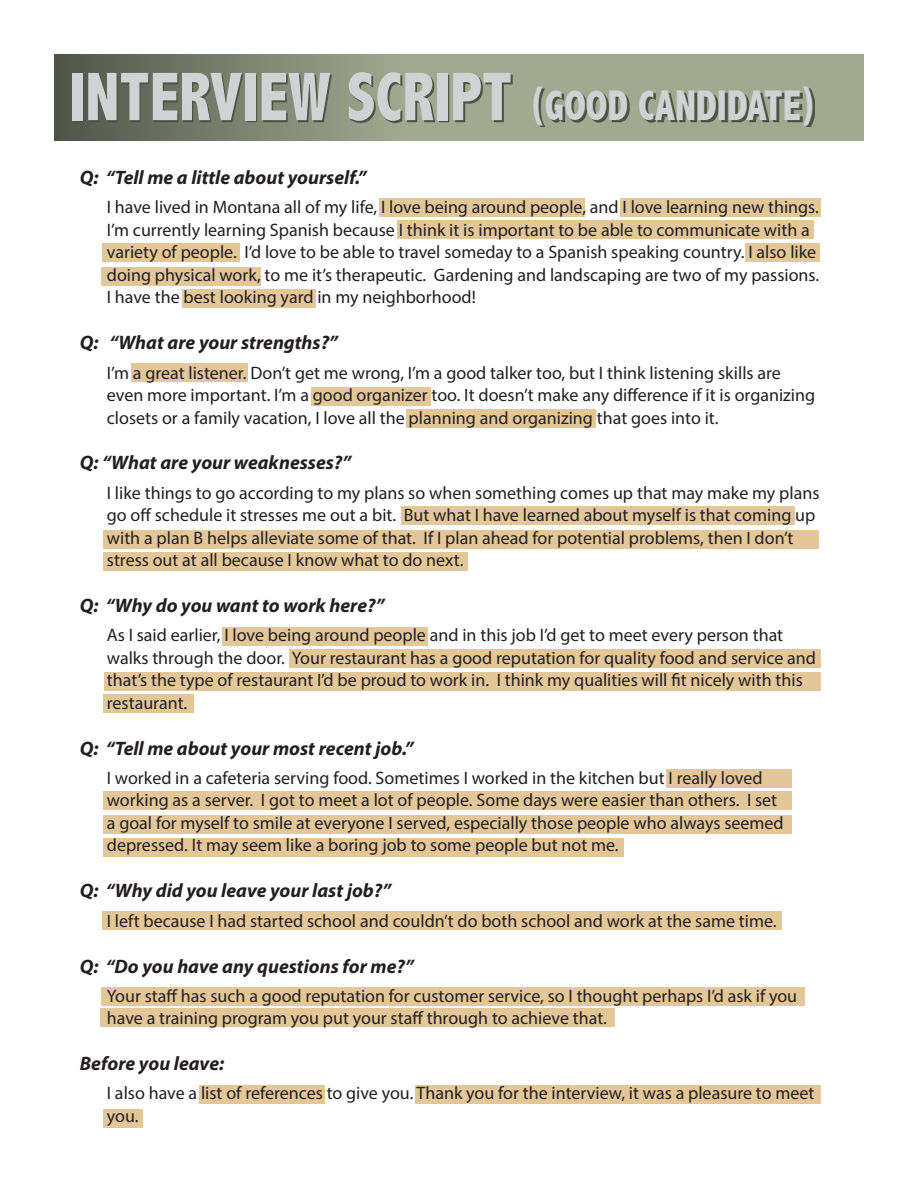
<style>
.page{position:relative;width:918px;height:1188px;background:#fff}
.page>*{position:absolute;margin:0;border:0;box-sizing:border-box;transform-origin:0 0}
.t1{font:800 condensed 69.3px "Abadi";color:#d1d2d4;scale:.91 1}
.Questions{font:italic 700 19.5px "Myriad Pro";color:#231f20}
.Answers{font:18px/22.5px "Myriad Pro";color:#231f20}
.s1{font-size:42.9px}
</style>
<div class="page">
<div style="left:103px;top:1109px;width:39px;height:19px;background:#e3c799"></div>
<div style="left:415px;top:1085px;width:405px;height:19px;background:#e3c799"></div>
<div style="left:199px;top:1085px;width:126px;height:19px;background:#e3c799"></div>
<div style="left:101px;top:1008px;width:514px;height:19px;background:#e3c799"></div>
<div style="left:101px;top:987px;width:703px;height:18px;background:#e3c799"></div>
<div style="left:103px;top:911px;width:679px;height:19px;background:#e3c799"></div>
<div style="left:103px;top:838px;width:520px;height:19px;background:#e3c799"></div>
<div style="left:103px;top:815px;width:688px;height:19px;background:#e3c799"></div>
<div style="left:103px;top:791px;width:688px;height:19px;background:#e3c799"></div>
<div style="left:666px;top:770px;width:125px;height:18px;background:#e3c799"></div>
<div style="left:103px;top:694px;width:91px;height:19px;background:#e3c799"></div>
<div style="left:104px;top:672px;width:716px;height:19px;background:#e3c799"></div>
<div style="left:289px;top:649px;width:531px;height:19px;background:#e3c799"></div>
<div style="left:222px;top:627px;width:206px;height:18px;background:#e3c799"></div>
<div style="left:103px;top:530px;width:715px;height:18px;background:#e3c799"></div>
<div style="left:103px;top:552px;width:364px;height:19px;background:#e3c799"></div>
<div style="left:401px;top:506px;width:393px;height:19px;background:#e3c799"></div>
<div style="left:406px;top:409px;width:190px;height:19px;background:#e3c799"></div>
<div style="left:311px;top:387px;width:120px;height:19px;background:#e3c799"></div>
<div style="left:131px;top:363px;width:116px;height:19px;background:#e3c799"></div>
<div style="left:182px;top:289px;width:134px;height:19px;background:#e3c799"></div>
<div style="left:102px;top:267px;width:159px;height:18px;background:#e3c799"></div>
<div style="left:746px;top:243px;width:74px;height:19px;background:#e3c799"></div>
<div style="left:103px;top:243px;width:137px;height:19px;background:#e3c799"></div>
<div style="left:398px;top:220px;width:416px;height:19px;background:#e3c799"></div>
<div style="left:379px;top:198px;width:206px;height:19px;background:#e3c799"></div>
<div style="left:620px;top:198px;width:200px;height:19px;background:#e3c799"></div>
<svg style="left:54px;top:54px;width:810px;height:87px;background:#8e967f"></svg>
<svg style="left:74px;top:74px;width:741px;height:53px;background:#757b69"></svg>
<p class="t1" style="left:69px;top:57px;width:824px">INTERVIEW SCRIPT <span class="s1">(GOOD CANDIDATE)</span></p>
<p class="Questions" style="left:80px;top:165px;width:288px">Q: “Tell me a little about yourself.”</p>
<p class="Answers" style="left:107px;top:196px;width:714px">I have lived in Montana all of my life, I love being around people, and I love learning new things.<br>I’m currently learning Spanish because I think it is important to be able to communicate with a variety of people. I’d love to be able to travel someday to a Spanish speaking country. I also like doing physical work, to me it’s therapeutic. Gardening and landscaping are two of my passions.<br>I have the best looking yard in my neighborhood!</p>
<p class="Questions" style="left:80px;top:330px;width:260px">Q: “What are your strengths?”</p>
<p class="Answers" style="left:107px;top:361px;width:710px">I’m a great listener. Don’t get me wrong, I’m a good talker too, but I think listening skills are even more important. I’m a good organizer too. It doesn’t make any difference if it is organizing closets or a family vacation, I love all the planning and organizing that goes into it.</p>
<p class="Questions" style="left:80px;top:450px;width:273px">Q: “What are your weaknesses?”</p>
<p class="Answers" style="left:107px;top:481px;width:714px">I like things to go according to my plans so when something comes up that may make my plans go off schedule it stresses me out a bit. But what I have learned about myself is that coming up with a plan B helps alleviate some of that. If I plan ahead for potential problems, then I don’t stress out at all because I know what to do next.</p>
<p class="Questions" style="left:80px;top:593px;width:306px">Q: “Why do you want to work here?”</p>
<p class="Answers" style="left:107px;top:624px;width:711px">As I said earlier, I love being around people and in this job I’d get to meet every person that walks through the door. Your restaurant has a good reputation for quality food and service and that’s the type of restaurant I’d be proud to work in. I think my qualities will fit nicely with this restaurant.</p>
<p class="Questions" style="left:80px;top:735px;width:335px">Q: “Tell me about your most recent job.”</p>
<p class="Answers" style="left:107px;top:766px;width:678px">I worked in a cafeteria serving food. Sometimes I worked in the kitchen but I really loved working as a server. I got to meet a lot of people. Some days were easier than others. I set a goal for myself to smile at everyone I served, especially those people who always seemed depressed. It may seem like a boring job to some people but not me.</p>
<p class="Questions" style="left:80px;top:878px;width:313px">Q: “Why did you leave your last job?”</p>
<p class="Answers" style="left:107px;top:909px;width:671px">I left because I had started school and couldn’t do both school and work at the same time.</p>
<p class="Questions" style="left:80px;top:953px;width:335px">Q: “Do you have any questions for me?”</p>
<p class="Answers" style="left:107px;top:984px;width:692px">Your staff has such a good reputation for customer service, so I thought perhaps I’d ask if you have a training program you put your staff through to achieve that.</p>
<p class="Questions" style="left:80px;top:1051px;width:146px">Before you leave:</p>
<p class="Answers" style="left:107px;top:1082px;width:709px">I also have a list of references to give you. Thank you for the interview, it was a pleasure to meet you.</p>
</div>
